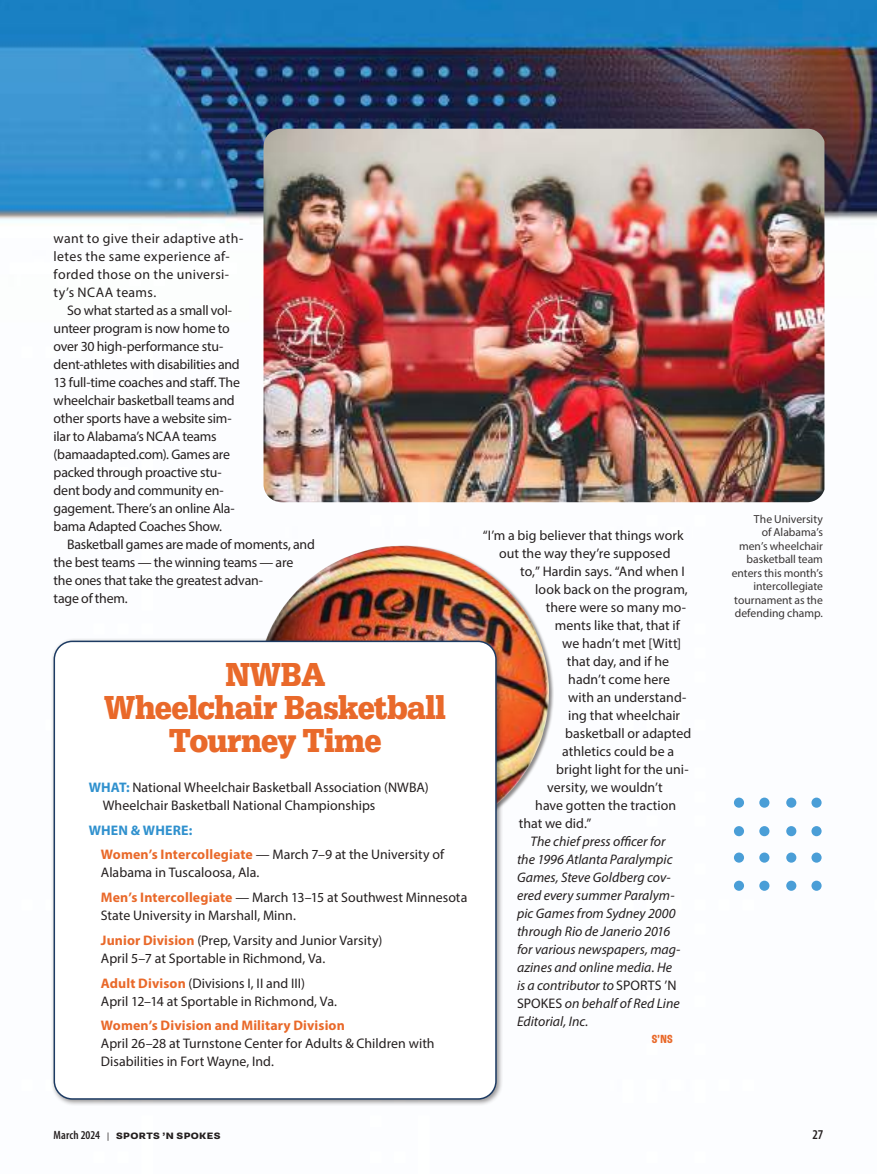
<style>
.page{position:relative;width:877px;height:1174px;background:#fff}
.page>*{position:absolute;margin:0;border:0;box-sizing:border-box;transform-origin:0 0}
.t1{font:700 34.5px/33px "Serifa";letter-spacing:-.02em;color:#e9692a;text-align:center;scale:.9 1}
.t2{font:13.8px/24.8px "Myriad Pro";color:#241f1f}
.t3{font:13.8px/18px "Myriad Pro";letter-spacing:-.02em;color:#241f1f}
.t4{font:italic 13.8px/18px "Myriad Pro";color:#241f1f}
.t5{font:13.8px/18px "Myriad Pro";letter-spacing:.025em;color:#241f1f}
.t6{font:700 13.8px "Myriad Pro";letter-spacing:.01em;color:#e9692a}
.t7{font:600 condensed 13.5px "Myriad Pro";color:#241f1f}
.t8{font:700 condensed 12.3px "Roc Grotesk";color:#e9692a}
.t9{font:11.7px/13.5px "Myriad Pro";color:#393535;text-align:right}
.t10{font:800 9.3px "Supria Sans";letter-spacing:.04em;color:#241f1f;scale:1.08 1}
.s1{font-weight:700;color:#3091ce}
.s2{font-weight:700;color:#e9692a}
.s3{font-style:normal}
.s4{font-family:"Myriad Pro";font-weight:600;font-stretch:condensed;font-size:12px}
.s5{font-weight:400;font-size:9px}
</style>
<div class="page">
<img style="left:0;top:0;width:877px;height:891px">
<img style="left:263px;top:129px;width:561px;height:373px">
<div style="left:255px;top:545px;width:299px;height:298px;background:#241f1f;opacity:.52"></div>
<img style="left:256px;top:546px;width:293px;height:292px">
<div style="left:786px;top:797px;width:10px;height:11px;background:#4a9ed7;border-radius:50%"></div>
<div style="left:786px;top:826px;width:10px;height:10px;background:#4a9ed7;border-radius:50%"></div>
<div style="left:786px;top:852px;width:10px;height:11px;background:#4a9ed7;border-radius:50%"></div>
<div style="left:786px;top:881px;width:10px;height:10px;background:#4a9ed7;border-radius:50%"></div>
<div style="left:811px;top:797px;width:10px;height:11px;background:#4a9ed7;border-radius:50%"></div>
<div style="left:759px;top:797px;width:10px;height:11px;background:#4a9ed7;border-radius:50%"></div>
<div style="left:734px;top:797px;width:10px;height:11px;background:#4a9ed7;border-radius:50%"></div>
<div style="left:811px;top:826px;width:10px;height:10px;background:#4a9ed7;border-radius:50%"></div>
<div style="left:759px;top:826px;width:10px;height:10px;background:#4a9ed7;border-radius:50%"></div>
<div style="left:734px;top:826px;width:10px;height:10px;background:#4a9ed7;border-radius:50%"></div>
<div style="left:811px;top:852px;width:10px;height:11px;background:#4a9ed7;border-radius:50%"></div>
<div style="left:759px;top:852px;width:10px;height:11px;background:#4a9ed7;border-radius:50%"></div>
<div style="left:734px;top:852px;width:10px;height:11px;background:#4a9ed7;border-radius:50%"></div>
<div style="left:811px;top:881px;width:10px;height:10px;background:#4a9ed7;border-radius:50%"></div>
<div style="left:759px;top:881px;width:10px;height:10px;background:#4a9ed7;border-radius:50%"></div>
<div style="left:734px;top:881px;width:10px;height:10px;background:#4a9ed7;border-radius:50%"></div>
<div style="left:51px;top:638px;width:452px;height:468px;background:#241f1f;opacity:.47"></div>
<div style="left:54px;top:641px;width:442px;height:458px;background:#fff;border-radius:18px"></div>
<div style="left:54px;top:641px;width:443px;height:459px;border:2px solid #1d3b63;border-radius:18px"></div>
<p class="t5" style="left:54px;top:229px;width:191px">want to give their adaptive ath&shy;letes the same experience af&shy;forded those on the universi&shy;ty’s NCAA teams.</p>
<p class="t3" style="left:54px;top:301px;width:188px;text-indent:14px">So what started as a small vol&shy;unteer program is now home to over 30 high-performance stu&shy;dent-athletes with disabilities and<br>13 full-time coaches and staff. The wheelchair basketball teams and other sports have a website sim&shy;ilar to Alabama’s NCAA teams (bamaadapted.com). Games are packed through proactive stu&shy;dent body and community en&shy;gagement. There’s an online Ala&shy;bama Adapted Coaches Show.</p>
<p class="t3" style="left:54px;top:535px;width:263px;text-indent:14px">Basketball games are made of moments, and the best teams — the winning teams — are the ones that take the greatest advan-<br>tage of them.</p>
<h1 class="t1" style="left:104px;top:658px;width:381px">NWBA<br>Wheelchair Basketball<br>Tourney Time</h1>
<p class="t2" style="left:103px;top:778px;width:327px;line-height:18px;text-indent:-14px"><span class="s1">WHAT:</span> National Wheelchair Basketball Association (NWBA)<br>Wheelchair Basketball National Championships</p>
<p class="t2" style="left:101px;top:817px;width:345px;text-indent:-12px"><span class="s1">WHEN &amp; WHERE:<br></span><span class="s2">Women’s Intercollegiate</span> — March 7–9 at the University of</p>
<p class="t2" style="left:101px;top:860px;width:368px">Alabama in Tuscaloosa, Ala.<br><span class="s2">Men’s Intercollegiate</span> — March 13–15 at Southwest Minnesota</p>
<p class="t2" style="left:101px;top:903px;width:283px">State University in Marshall, Minn.<br><span class="s2">Junior Division</span> (Prep, Varsity and Junior Varsity)</p>
<p class="t2" style="left:101px;top:945px;width:226px">April 5–7 at Sportable in Richmond, Va.<br><span class="s2">Adult Divison</span> (Divisions I, II and III)</p>
<p class="t2" style="left:101px;top:988px;width:238px">April 12–14 at Sportable in Richmond, Va.</p>
<p class="t6" style="left:101px;top:1016px;width:245px">Women’s Division and Military Division</p>
<p class="t2" style="left:101px;top:1034px;width:335px;line-height:18px">April 26–28 at Turnstone Center for Adults &amp; Children with<br>Disabilities in Fort Wayne, Ind.</p>
<p class="t2" style="left:483px;top:522px;width:202px">“I’m a big believer that things work</p>
<p class="t2" style="left:499px;top:540px;width:173px">out the way they’re supposed</p>
<p class="t2" style="left:520px;top:558px;width:166px">to,” Hardin says. “And when I</p>
<p class="t2" style="left:535px;top:576px;width:154px">look back on the program,</p>
<p class="t2" style="left:546px;top:594px;width:142px">there were so many mo-</p>
<p class="t2" style="left:555px;top:612px;width:127px">ments like that, that if</p>
<p class="t2" style="left:562px;top:630px;width:120px">we hadn’t met [Witt]</p>
<p class="t2" style="left:567px;top:648px;width:104px">that day, and if he</p>
<p class="t2" style="left:568px;top:666px;width:103px">hadn’t come here</p>
<p class="t2" style="left:568px;top:684px;width:120px">with an understand-</p>
<p class="t2" style="left:568px;top:702px;width:113px">ing that wheelchair</p>
<p class="t2" style="left:565px;top:720px;width:127px">basketball or adapted</p>
<p class="t2" style="left:562px;top:738px;width:113px">athletics could be a</p>
<p class="t2" style="left:556px;top:756px;width:134px">bright light for the uni-</p>
<p class="t2" style="left:547px;top:774px;width:117px">versity, we wouldn’t</p>
<p class="t2" style="left:535px;top:792px;width:142px">have gotten the traction</p>
<p class="t2" style="left:519px;top:810px;width:74px">that we did.”</p>
<p class="t4" style="left:517px;top:832px;width:165px;text-indent:14px">The chief press officer for the 1996 Atlanta Paralympic<br>Games, Steve Goldberg cov&shy;ered every summer Paralym&shy;pic Games from Sydney 2000 through Rio de Janerio 2016 for various newspapers, mag&shy;azines and online media. He is a contributor to <span class="s3">SPORTS ’N<br>SPOKES</span> on behalf of Red Line<br>Editorial, Inc.</p>
<p class="t8" style="left:652px;top:1032px;width:22px">S’NS</p>
<p class="t9" style="left:732px;top:512px;width:93px">The University<br>of Alabama’s men’s wheelchair basketball team enters this month’s intercollegiate tournament as the defending champ.</p>
<p class="t10" style="left:54px;top:1130px;width:156px"><span class="s4">March 2024</span> <span class="s5">|</span> SPORTS ’N SPOKES</p>
<p class="t7" style="left:812px;top:1126px;width:12px">27</p>
</div>
